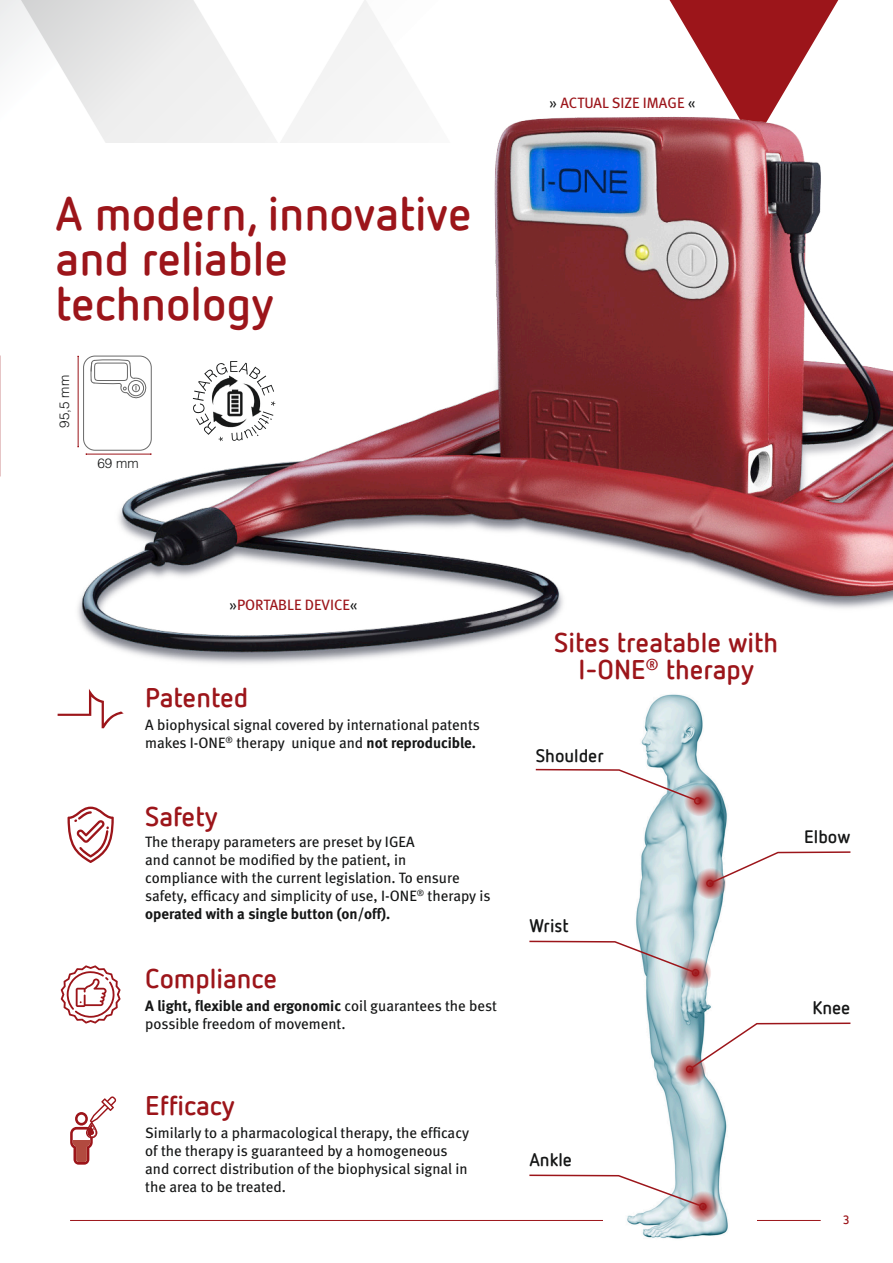
<style>
.page{position:relative;width:893px;height:1263px;background:#fff}
.page>*{position:absolute;margin:0;border:0;box-sizing:border-box;transform-origin:0 0}
.t1{font:700 46.5px/45px "Netto Web W03";color:#9c151a}
.t2{font:700 27px/27px "Netto Web W03";color:#9c151a;text-align:center}
.t3{font:700 18px "Netto Web W03";color:#151616}
.t4{font:15px/18px "Meta Book LF";color:#151616}
.t5{font:15px "Meta Bold LF";color:#151616}
.t6{font:15px "Meta Book LF";color:#9c151a}
.t7{font:300 13.5px "Helvetica LT Std";color:#151616}
.t8{font:700 12px "Netto Web W03";color:#9c151a}
.s1{color:#151616}
.s2{font-family:"Meta Bold LF"}
.s3{font-family:"Meta Book LF"}
</style>
<div class="page">
<hr style="left:70px;top:1220px;width:751px;height:1px;background:#9c151a">
<svg style="left:669px;top:0;width:170px;height:113px"></svg>
<img style="left:77px;top:113px;width:816px;height:551px">
<svg style="left:58px;top:689px;width:66px;height:39px"></svg>
<svg style="left:68px;top:807px;width:46px;height:56px"></svg>
<svg style="left:61px;top:965px;width:60px;height:58px"></svg>
<img style="left:603px;top:694px;width:154px;height:545px">
<svg style="left:535px;top:768px;width:162px;height:34px"></svg>
<svg style="left:529px;top:940px;width:166px;height:33px"></svg>
<svg style="left:529px;top:1174px;width:173px;height:33px"></svg>
<svg style="left:711px;top:850px;width:140px;height:34px"></svg>
<svg style="left:690px;top:1022px;width:161px;height:48px"></svg>
<svg style="left:694px;top:867px;width:32px;height:32px"></svg>
<svg style="left:684px;top:784px;width:32px;height:32px"></svg>
<svg style="left:679px;top:957px;width:32px;height:32px"></svg>
<svg style="left:674px;top:1054px;width:32px;height:32px"></svg>
<svg style="left:687px;top:1190px;width:32px;height:32px"></svg>
<hr style="left:78px;top:356px;width:1px;height:91px;background:#9c151a">
<hr style="left:86px;top:454px;width:65px;height:1px;background:#9c151a">
<div style="left:83px;top:356px;width:68px;height:94px;border:1px solid #686868;border-radius:11px"></div>
<svg style="left:91px;top:360px;width:56px;height:39px"></svg>
<div style="left:128px;top:380px;width:16px;height:16px;border:1px solid #686868;border-radius:50%"></div>
<div style="left:94px;top:363px;width:34px;height:18px;border:1px solid #686868;border-radius:4px"></div>
<svg style="left:70px;top:1096px;width:46px;height:69px"></svg>
<svg style="left:193px;top:361px;width:82px;height:80px"></svg>
<h1 class="t1" style="left:56px;top:189px;width:418px">A modern, innovative and reliable technology</h1>
<p class="t7" style="left:56px;top:428px;width:54px;rotate:-90deg">95,5 mm</p>
<p class="t7" style="left:97px;top:455px;width:43px">69 mm</p>
<p class="t6" style="left:549px;top:93px;width:147px"><span class="s1">»</span> ACTUAL SIZE IMAGE <span class="s1">«</span></p>
<p class="t6" style="left:229px;top:595px;width:130px"><span class="s1">»</span>PORTABLE DEVICE<span class="s1">«</span></p>
<h2 class="t2" style="left:145px;top:683px;width:105px">Patented</h2>
<p class="t4" style="left:145px;top:715px;width:336px">A biophysical signal covered by international patents makes I-ONE<sup>®</sup> therapy unique and <span class="s2">not reproducible.</span></p>
<h2 class="t2" style="left:145px;top:802px;width:74px">Safety</h2>
<p class="t4" style="left:145px;top:832px;width:347px">The therapy parameters are preset by IGEA<br>and cannot be modified by the patient, in<br>compliance with the current legislation. To ensure safety, efficacy and simplicity of use, I-ONE<sup>®</sup> therapy is</p>
<p class="t5" style="left:145px;top:904px;width:246px">operated with a single button (on/off).</p>
<h2 class="t2" style="left:145px;top:964px;width:134px">Compliance</h2>
<p class="t5" style="left:145px;top:996px;width:353px">A light, flexible and ergonomic <span class="s3">coil guarantees the best</span></p>
<p class="t4" style="left:145px;top:1014px;width:202px">possible freedom of movement.</p>
<h2 class="t2" style="left:145px;top:1091px;width:91px">Efficacy</h2>
<p class="t4" style="left:145px;top:1124px;width:325px">Similarly to a pharmacological therapy, the efficacy of the therapy is guaranteed by a homogeneous and correct distribution of the biophysical signal in the area to be treated.</p>
<h2 class="t2" style="left:554px;top:628px;width:226px">Sites treatable with<br>I-ONE<sup>®</sup> therapy</h2>
<p class="t3" style="left:536px;top:744px;width:70px">Shoulder</p>
<p class="t3" style="left:804px;top:825px;width:48px">Elbow</p>
<p class="t3" style="left:529px;top:915px;width:41px">Wrist</p>
<p class="t3" style="left:812px;top:996px;width:40px">Knee</p>
<p class="t3" style="left:529px;top:1148px;width:44px">Ankle</p>
<p class="t8" style="left:843px;top:1212px;width:8px">3</p>
</div>
